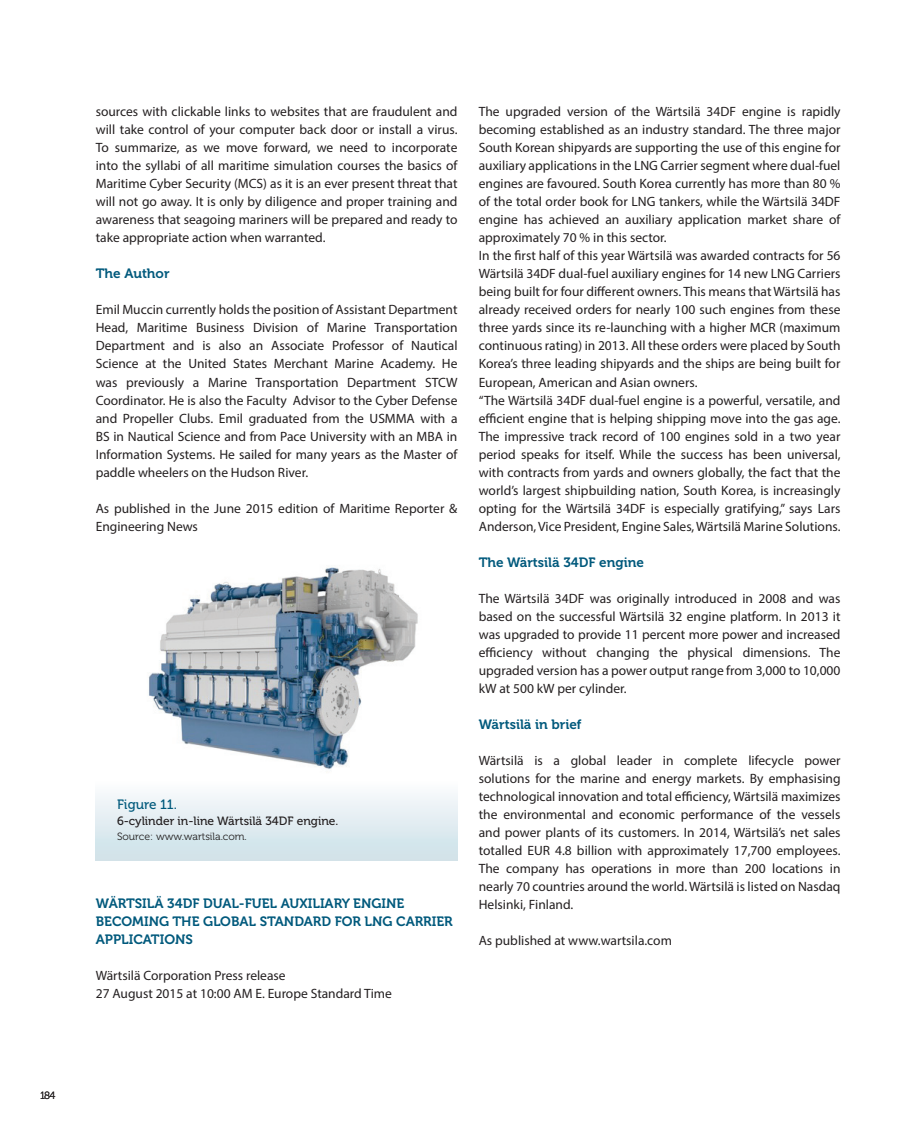
<style>
.page{position:relative;width:915px;height:1127px;background:#fff}
.page>*{position:absolute;margin:0;border:0;box-sizing:border-box;transform-origin:0 0}
.Body_text{font:13.5px/18px "Myriad Pro";color:#231f20;text-align:justify}
.podnaslov{font:13.5px/18px "Museo 700";color:#00597c}
.Figure{font:13.5px "Museo 500";color:#00597c}
.Figure-2{font:12px "Museo 500";color:#231f20}
.Figure-3{font:10.5px "Museo 300";color:#231f20}
</style>
<div class="page">
<img style="left:148px;top:567px;width:270px;height:203px">
<div style="left:96px;top:780px;width:361px;height:81px;background:linear-gradient(to bottom,#fdfdfe,#cce0e8)"></div>
<p class="Figure-3" style="left:40px;top:1090px;width:17px">184</p>
<p class="Body_text" style="left:96px;top:103px;width:363px">sources with clickable links to websites that are fraudulent and will take control of your computer back door or install a virus.<br>To summarize, as we move forward, we need to incorporate into the syllabi of all maritime simulation courses the basics of Maritime Cyber Security (MCS) as it is an ever present threat that will not go away. It is only by diligence and proper training and awareness that seagoing mariners will be prepared and ready to take appropriate action when warranted.</p>
<p class="podnaslov" style="left:96px;top:265px;width:75px">The Author</p>
<p class="Body_text" style="left:96px;top:301px;width:363px">Emil Muccin currently holds the position of Assistant Department Head, Maritime Business Division of Marine Transportation Department and is also an Associate Professor of Nautical Science at the United States Merchant Marine Academy. He was previously a Marine Transportation Department STCW Coordinator. He is also the Faculty Advisor to the Cyber Defense and Propeller Clubs. Emil graduated from the USMMA with a BS in Nautical Science and from Pace University with an MBA in Information Systems. He sailed for many years as the Master of paddle wheelers on the Hudson River.</p>
<p class="Body_text" style="left:96px;top:499px;width:363px">As published in the June 2015 edition of Maritime Reporter &amp;<br>Engineering News</p>
<p class="Figure" style="left:117px;top:797px;width:61px">Figure 11.</p>
<p class="Figure-2" style="left:117px;top:814px;width:223px">6-cylinder in-line Wärtsilä 34DF engine.</p>
<p class="Figure-3" style="left:117px;top:831px;width:131px">Source: www.wartsila.com.</p>
<p class="podnaslov" style="left:96px;top:895px;width:358px">WÄRTSILÄ 34DF DUAL-FUEL AUXILIARY ENGINE<br>BECOMING THE GLOBAL STANDARD FOR LNG CARRIER<br>APPLICATIONS</p>
<p class="Body_text" style="left:96px;top:967px;width:191px">Wärtsilä Corporation Press release</p>
<p class="Body_text" style="left:96px;top:985px;width:297px">27 August 2015 at 10:00 AM E. Europe Standard Time</p>
<p class="Body_text" style="left:478px;top:103px;width:363px">The upgraded version of the Wärtsilä 34DF engine is rapidly becoming established as an industry standard. The three major South Korean shipyards are supporting the use of this engine for auxiliary applications in the LNG Carrier segment where dual-fuel engines are favoured. South Korea currently has more than 80 % of the total order book for LNG tankers, while the Wärtsilä 34DF engine has achieved an auxiliary application market share of approximately 70 % in this sector.</p>
<p class="Body_text" style="left:478px;top:247px;width:363px">In the first half of this year Wärtsilä was awarded contracts for 56<br>Wärtsilä 34DF dual-fuel auxiliary engines for 14 new LNG Carriers being built for four different owners. This means that Wärtsilä has already received orders for nearly 100 such engines from these three yards since its re-launching with a higher MCR (maximum continuous rating) in 2013. All these orders were placed by South Korea’s three leading shipyards and the ships are being built for European, American and Asian owners.</p>
<p class="Body_text" style="left:478px;top:391px;width:363px">“The Wärtsilä 34DF dual-fuel engine is a powerful, versatile, and efficient engine that is helping shipping move into the gas age.<br>The impressive track record of 100 engines sold in a two year period speaks for itself. While the success has been universal, with contracts from yards and owners globally, the fact that the world’s largest shipbuilding nation, South Korea, is increasingly opting for the Wärtsilä 34DF is especially gratifying,” says Lars Anderson, Vice President, Engine Sales, Wärtsilä Marine Solutions.</p>
<p class="podnaslov" style="left:478px;top:553px;width:167px">The Wärtsilä 34DF engine</p>
<p class="Body_text" style="left:478px;top:589px;width:363px">The Wärtsilä 34DF was originally introduced in 2008 and was based on the successful Wärtsilä 32 engine platform. In 2013 it was upgraded to provide 11 percent more power and increased efficiency without changing the physical dimensions. The upgraded version has a power output range from 3,000 to 10,000 kW at 500 kW per cylinder.</p>
<p class="podnaslov" style="left:478px;top:715px;width:104px">Wärtsilä in brief</p>
<p class="Body_text" style="left:478px;top:751px;width:363px">Wärtsilä is a global leader in complete lifecycle power solutions for the marine and energy markets. By emphasising technological innovation and total efficiency, Wärtsilä maximizes the environmental and economic performance of the vessels and power plants of its customers. In 2014, Wärtsilä’s net sales totalled EUR 4.8 billion with approximately 17,700 employees.<br>The company has operations in more than 200 locations in nearly 70 countries around the world. Wärtsilä is listed on Nasdaq Helsinki, Finland.</p>
<p class="Body_text" style="left:478px;top:931px;width:195px">As published at www.wartsila.com</p>
</div>
